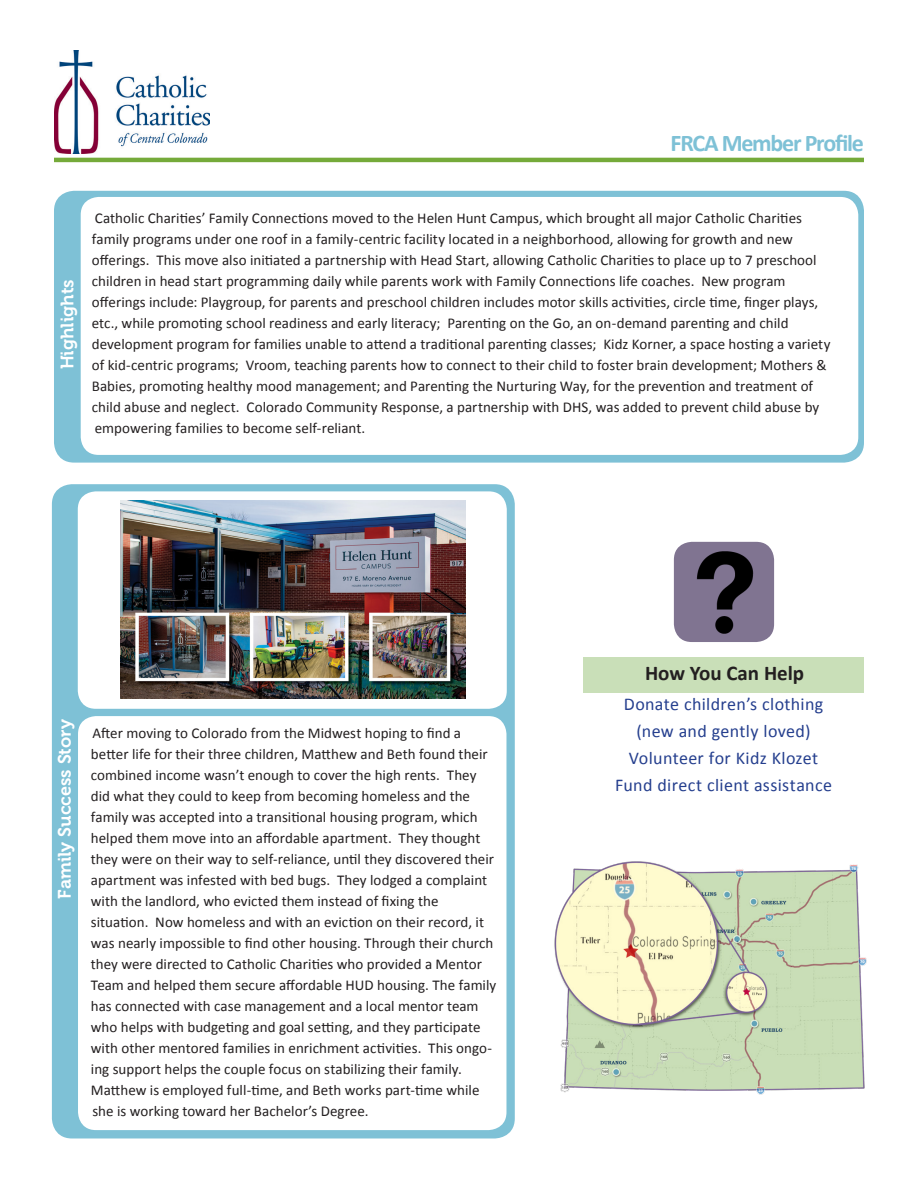
<style>
.page{position:relative;width:918px;height:1188px;background:#fff}
.page>*{position:absolute;margin:0;border:0;box-sizing:border-box;transform-origin:0 0}
.T4{font:700 24px "Calibri";letter-spacing:-.05em;color:#7ec1d6}
.t1{font:700 21px "Calibri";color:#231f20}
.t2{font:18px "Calibri";letter-spacing:.02em;color:#253f8e}
.t3{font:18px "Museo 700";color:#fff}
.t4{font:15px/21px "Calibri";letter-spacing:.005em;color:#231f20}
</style>
<div class="page">
<hr style="left:54px;top:158px;width:810px;height:4px;background:#75aa3a">
<div style="left:56px;top:193px;width:806px;height:267px;background:#7ec1d6;border-radius:18px"></div>
<div style="left:54px;top:191px;width:810px;height:272px;border:4px solid #7ec1d6;border-radius:18px"></div>
<div style="left:81px;top:197px;width:777px;height:258px;background:#fff;border-radius:18px"></div>
<div style="left:674px;top:542px;width:100px;height:100px;background:#807491;border-radius:18px"></div>
<img style="left:677px;top:546px;width:95px;height:93px">
<div style="left:583px;top:657px;width:281px;height:36px;background:#c9dfb8"></div>
<img style="left:55px;top:51px;width:154px;height:103px">
<div style="left:54px;top:486px;width:459px;height:650px;background:#7ec1d6;border-radius:18px"></div>
<div style="left:52px;top:484px;width:463px;height:654px;border:4px solid #7ec1d6;border-radius:18px"></div>
<div style="left:78px;top:716px;width:428px;height:414px;background:#fff;border-radius:18px"></div>
<div style="left:78px;top:491px;width:429px;height:218px;background:#fff;border-radius:18px"></div>
<img style="left:120px;top:500px;width:345px;height:198px">
<img style="left:554px;top:861px;width:313px;height:234px">
<p class="T4" style="left:671px;top:128px;width:195px">FRCA Member Profile</p>
<p class="t3" style="left:57px;top:369px;width:92px;rotate:-90deg">Highlights</p>
<p class="t4" style="left:95px;top:207px;width:709px">Catholic Charities’ Family Connections moved to the Helen Hunt Campus, which brought all major Catholic Charities</p>
<p class="t4" style="left:92px;top:228px;width:703px">family programs under one roof in a family-centric facility located in a neighborhood, allowing for growth and new</p>
<p class="t4" style="left:92px;top:249px;width:726px">offerings. This move also initiated a partnership with Head Start, allowing Catholic Charities to place up to 7 preschool children in head start programming daily while parents work with Family Connections life coaches. New program</p>
<p class="t4" style="left:92px;top:291px;width:728px">offerings include: Playgroup, for parents and preschool children includes motor skills activities, circle time, finger plays, etc., while promoting school readiness and early literacy; Parenting on the Go, an on-demand parenting and child</p>
<p class="t4" style="left:92px;top:333px;width:740px">development program for families unable to attend a traditional parenting classes; Kidz Korner, a space hosting a variety of kid-centric programs; Vroom, teaching parents how to connect to their child to foster brain development; Mothers &amp; Babies, promoting healthy mood management; and Parenting the Nurturing Way, for the prevention and treatment of child abuse and neglect. Colorado Community Response, a partnership with DHS, was added to prevent child abuse by empowering families to become self-reliant.</p>
<p class="t3" style="left:54px;top:899px;width:181px;rotate:-90deg">Family Success Story</p>
<p class="t4" style="left:91px;top:723px;width:405px">After moving to Colorado from the Midwest hoping to find a better life for their three children, Matthew and Beth found their combined income wasn’t enough to cover the high rents. They did what they could to keep from becoming homeless and the family was accepted into a transitional housing program, which helped them move into an affordable apartment. They thought they were on their way to self-reliance, until they discovered their apartment was infested with bed bugs. They lodged a complaint with the landlord, who evicted them instead of fixing the</p>
<p class="t4" style="left:91px;top:912px;width:407px">situation. Now homeless and with an eviction on their record, it was nearly impossible to find other housing. Through their church they were directed to Catholic Charities who provided a Mentor Team and helped them secure affordable HUD housing. The family has connected with case management and a local mentor team who helps with budgeting and goal setting, and they participate with other mentored families in enrichment activities. This ongo&shy;ing support helps the couple focus on stabilizing their family.</p>
<p class="t4" style="left:91px;top:1080px;width:390px">Matthew is employed full-time, and Beth works part-time while she is working toward her Bachelor’s Degree.</p>
<p class="t1" style="left:645px;top:660px;width:161px">How You Can Help</p>
<p class="t2" style="left:624px;top:693px;width:201px">Donate children’s clothing</p>
<p class="t2" style="left:637px;top:720px;width:175px">(new and gently loved)</p>
<p class="t2" style="left:629px;top:747px;width:191px">Volunteer for Kidz Klozet</p>
<p class="t2" style="left:615px;top:774px;width:218px">Fund direct client assistance</p>
</div>
